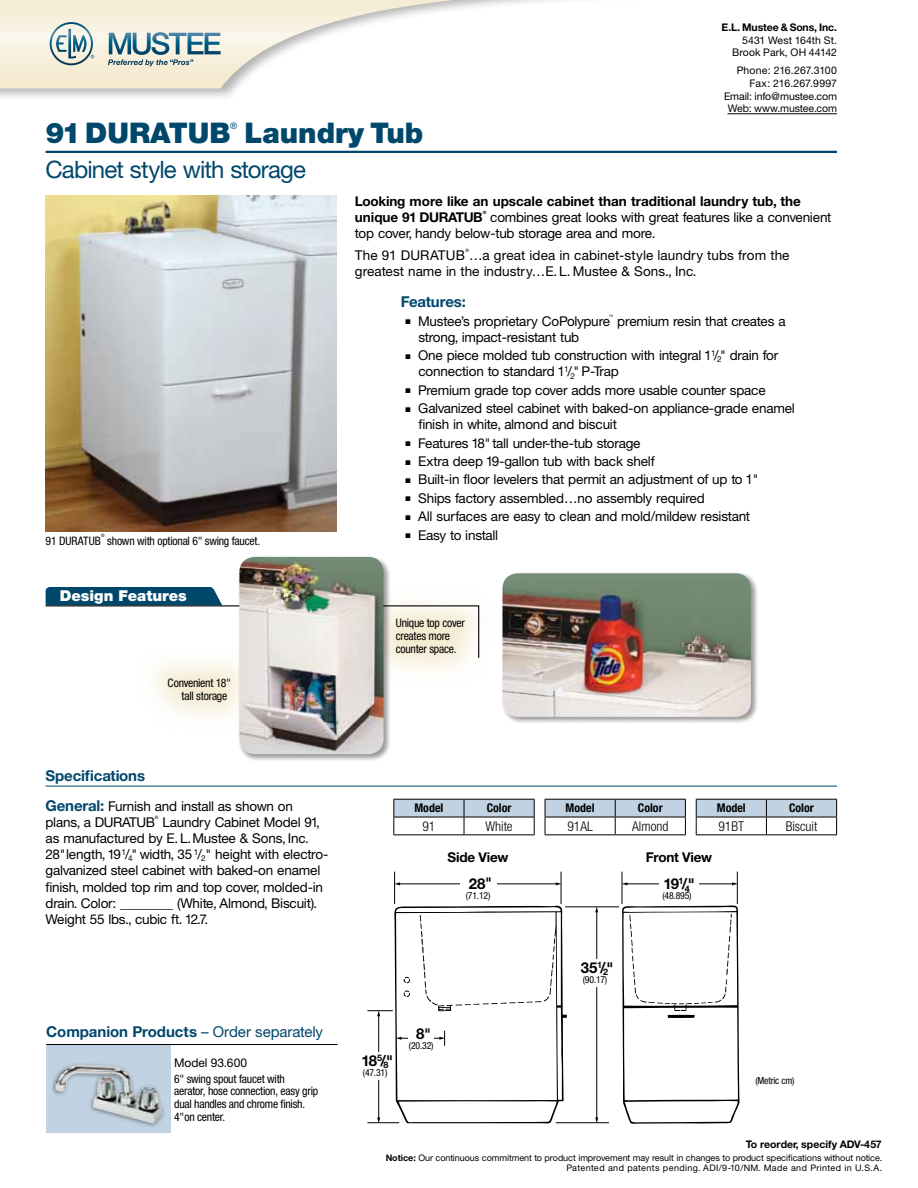
<style>
.page{position:relative;width:918px;height:1188px;background:#fff}
.page>*{position:absolute;margin:0;border:0;box-sizing:border-box;transform-origin:0 0}
.t1{font:900 28.5px "Helvetica Neue";color:#00476c}
.t2{font:24px "Helvetica Neue";letter-spacing:-.035em;color:#00476c}
.t3{font:700 15px "Helvetica Neue";letter-spacing:-.01em;color:#00476c}
.t4{font:700 15px "Helvetica Neue";color:#000}
.t5{font:900 15px "Helvetica Neue";color:#fff}
.t6{font:13.5px/16.2px "Helvetica Neue";letter-spacing:-.01em;color:#000}
.t7{font:700 13.5px/16.2px "Helvetica Neue";letter-spacing:-.005em;color:#000}
.t8{font:13.5px "Helvetica Neue";letter-spacing:.01em;color:#000}
.t9{font:300 condensed 13.5px "Helvetica Neue";color:#000}
.t10{font:700 condensed 12px "Helvetica Neue";color:#000}
.t11{font:12px "Helvetica Neue";letter-spacing:-.005em;color:#000}
.t12{font:condensed 11.7px/12.8px "Helvetica Neue";letter-spacing:-.02em;color:#000}
.t13{font:condensed 11.7px "Helvetica Neue";color:#000}
.t14{font:10.5px/12.6px "Helvetica Neue";letter-spacing:-.005em;color:#000;text-align:right}
.t15{font:700 10.5px "Helvetica Neue";letter-spacing:-.01em;color:#000}
.t16{font:condensed 9.75px "Helvetica Neue";letter-spacing:-.02em;color:#000}
.t17{font:9px/10.8px "Helvetica Neue";color:#000;text-align:right}
.t18{font:condensed 9px "Helvetica Neue";color:#00476c}
.t19{font:4.5px "Helvetica Neue";color:#000}
.t20{font:condensed 4.5px "Helvetica Neue";color:#000}
.t21{font:700 4.5px "Helvetica Neue";color:#000}
.s1{font-weight:700;font-size:15px;color:#00476c}
.s2{font-weight:400}
.s3{font-size:13.5px}
.s4{font-weight:700}
</style>
<div class="page">
<div style="left:0;top:0;width:918px;height:102px;background:#000;opacity:.3"></div>
<svg style="left:772px;top:0;width:146px;height:88px"></svg>
<svg style="left:0;top:0;width:772px;height:88px"></svg>
<svg style="left:50px;top:22px;width:44px;height:43px;background:#b4c5c4"></svg>
<svg style="left:108px;top:32px;width:113px;height:34px;background:#a6bbbd"></svg>
<hr style="left:728px;top:113px;width:109px;height:1px;background:#000">
<img style="left:46px;top:195px;width:291px;height:337px">
<hr style="left:46px;top:151px;width:791px;height:2px;background:#00476c">
<hr style="left:46px;top:786px;width:791px;height:1px;background:#00476c">
<svg style="left:393px;top:799px;width:444px;height:36px"></svg>
<hr style="left:393px;top:834px;width:71px;height:1px;background:#000">
<hr style="left:464px;top:834px;width:71px;height:1px;background:#000">
<hr style="left:545px;top:834px;width:70px;height:1px;background:#000">
<hr style="left:615px;top:834px;width:71px;height:1px;background:#000">
<hr style="left:696px;top:834px;width:70px;height:1px;background:#000">
<hr style="left:766px;top:834px;width:71px;height:1px;background:#000">
<svg style="left:622px;top:905px;width:118px;height:218px"></svg>
<hr style="left:394px;top:872px;width:1px;height:32px;background:#000">
<hr style="left:561px;top:872px;width:1px;height:32px;background:#000">
<hr style="left:399px;top:883px;width:158px;height:1px;background:#000">
<svg style="left:556px;top:882px;width:5px;height:3px"></svg>
<svg style="left:394px;top:882px;width:6px;height:3px"></svg>
<hr style="left:565px;top:906px;width:54px;height:1px;background:#000">
<hr style="left:556px;top:1122px;width:53px;height:1px;background:#000">
<hr style="left:596px;top:911px;width:1px;height:208px;background:#000">
<svg style="left:595px;top:1117px;width:3px;height:6px"></svg>
<svg style="left:595px;top:907px;width:3px;height:5px"></svg>
<svg style="left:367px;top:905px;width:200px;height:218px"></svg>
<hr style="left:622px;top:872px;width:1px;height:32px;background:#000">
<hr style="left:737px;top:872px;width:1px;height:32px;background:#000">
<hr style="left:626px;top:883px;width:107px;height:1px;background:#000">
<svg style="left:732px;top:882px;width:6px;height:3px"></svg>
<svg style="left:622px;top:882px;width:5px;height:3px"></svg>
<div style="left:460px;top:876px;width:36px;height:27px;background:#fff"></div>
<div style="left:408px;top:1026px;width:26px;height:27px;background:#fff"></div>
<div style="left:659px;top:876px;width:40px;height:28px;background:#fff"></div>
<div style="left:579px;top:959px;width:36px;height:28px;background:#fff"></div>
<div style="left:361px;top:1052px;width:33px;height:28px;background:#fff"></div>
<svg style="left:391px;top:659px;width:75px;height:12px"></svg>
<svg style="left:154px;top:661px;width:84px;height:56px"></svg>
<svg style="left:45px;top:587px;width:435px;height:72px"></svg>
<div style="left:238px;top:555px;width:153px;height:207px;background:#000;opacity:.4"></div>
<img style="left:239px;top:557px;width:145px;height:197px">
<div style="left:501px;top:572px;width:257px;height:152px;background:#000;opacity:.4"></div>
<img style="left:502px;top:573px;width:249px;height:144px">
<div style="left:46px;top:1045px;width:125px;height:88px;background:#c1d3e2"></div>
<hr style="left:46px;top:1044px;width:125px;height:1px;background:#000">
<hr style="left:171px;top:1044px;width:167px;height:1px;background:#000">
<div style="left:53px;top:1062px;width:112px;height:65px;background:#000;opacity:.4"></div>
<img style="left:55px;top:1065px;width:107px;height:59px">
<p class="t15" style="left:722px;top:21px;width:117px">E.L. Mustee &amp; Sons, Inc.</p>
<p class="t14" style="left:732px;top:34px;width:106px">5431 West 164th St.<br>Brook Park, OH 44142</p>
<p class="t14" style="left:724px;top:64px;width:114px">Phone: 216.267.3100<br>Fax: 216.267.9997<br>Email: info@mustee.com<br>Web: www.mustee.com</p>
<h1 class="t1" style="left:46px;top:116px;width:186px">91 DURATUB</h1>
<p class="t18" style="left:230px;top:121px;width:9px">®</p>
<h1 class="t1" style="left:244px;top:116px;width:181px">Laundry Tub</h1>
<h2 class="t2" style="left:46px;top:155px;width:262px">Cabinet style with storage</h2>
<p class="t7" style="left:355px;top:192px;width:447px">Looking more like an upscale cabinet than traditional laundry tub, the unique 91 DURATUB</p>
<p class="t21" style="left:483px;top:210px;width:5px">®</p>
<p class="t6" style="left:355px;top:209px;width:478px;text-indent:135px">combines great looks with great features like a convenient top cover, handy below-tub storage area and more.</p>
<p class="t8" style="left:355px;top:247px;width:436px">The 91 DURATUB …a great idea in cabinet-style laundry tubs from the</p>
<p class="t19" style="left:465px;top:248px;width:5px">®</p>
<p class="t6" style="left:355px;top:263px;width:343px">greatest name in the industry…E.L. Mustee &amp; Sons., Inc.</p>
<p class="t20" style="left:101px;top:533px;width:5px">®</p>
<p class="t12" style="left:107px;top:534px;width:154px">shown with optional 6" swing faucet.</p>
<p class="t13" style="left:46px;top:534px;width:57px">91 DURATUB</p>
<p class="t5" style="left:60px;top:587px;width:128px">Design Features</p>
<p class="t12" style="left:182px;top:676px;width:51px;text-indent:-14px">Convenient 18" tall storage</p>
<p class="t3" style="left:46px;top:766px;width:101px">Specifications</p>
<p class="t6" style="left:46px;top:797px;width:249px"><span class="s1">General:</span> Furnish and install as shown on plans, a DURATUB</p>
<p class="t19" style="left:155px;top:815px;width:5px">®</p>
<p class="t6" style="left:46px;top:814px;width:284px;text-indent:117px">Laundry Cabinet Model 91, as manufactured by E. L.Mustee &amp; Sons, Inc.<br>28"length, 19<sup>1</sup>/<sub>4</sub>" width, 35 <sup>1</sup>/<sub>2</sub>" height with electro&shy;galvanized steel cabinet with baked-on enamel finish, molded top rim and top cover, molded-in drain. Color: ________ (White, Almond, Biscuit).<br>Weight 55 lbs., cubic ft. 12.7.</p>
<p class="t3" style="left:46px;top:1022px;width:278px">Companion Products <span class="s2">– Order separately</span></p>
<p class="t11" style="left:174px;top:1055px;width:74px">Model 93.600</p>
<p class="t12" style="left:174px;top:1072px;width:145px">6" swing spout faucet with aerator, hose connection, easy grip dual handles and chrome finish.<br>4"on center.</p>
<p class="t3" style="left:401px;top:293px;width:67px">Features:</p>
<p class="t6" style="left:406px;top:313px;width:206px">■ Mustee’s proprietary CoPolypure</p>
<p class="t19" style="left:609px;top:314px;width:6px">™</p>
<p class="t6" style="left:617px;top:313px;width:170px">premium resin that creates a</p>
<p class="t6" style="left:419px;top:329px;width:162px">strong, impact-resistant tub</p>
<p class="t6" style="left:418px;top:347px;width:361px;text-indent:-13px">■ One piece molded tub construction with integral 1<sup>1</sup>/<sub>2</sub>" drain for connection to standard 1<sup>1</sup>/<sub>2</sub>" P-Trap</p>
<p class="t6" style="left:406px;top:382px;width:362px">■ Premium grade top cover adds more usable counter space</p>
<p class="t6" style="left:418px;top:400px;width:378px;text-indent:-13px">■ Galvanized steel cabinet with baked-on appliance-grade enamel finish in white, almond and biscuit</p>
<p class="t6" style="left:406px;top:435px;width:237px">■ Features 18" tall under-the-tub storage</p>
<p class="t6" style="left:406px;top:453px;width:251px">■ Extra deep 19-gallon tub with back shelf</p>
<p class="t6" style="left:406px;top:471px;width:355px">■ Built-in floor levelers that permit an adjustment of up to 1"</p>
<p class="t6" style="left:406px;top:490px;width:301px">■ Ships factory assembled…no assembly required</p>
<p class="t6" style="left:406px;top:508px;width:346px">■ All surfaces are easy to clean and mold/mildew resistant</p>
<p class="t6" style="left:406px;top:526px;width:94px">■ Easy to install</p>
<p class="t12" style="left:396px;top:617px;width:71px">Unique top cover creates more counter space.</p>
<p class="t10" style="left:414px;top:801px;width:31px">Model</p>
<p class="t10" style="left:487px;top:801px;width:26px">Color</p>
<p class="t10" style="left:566px;top:801px;width:31px">Model</p>
<p class="t10" style="left:638px;top:801px;width:26px">Color</p>
<p class="t10" style="left:717px;top:801px;width:31px">Model</p>
<p class="t10" style="left:789px;top:801px;width:26px">Color</p>
<p class="t9" style="left:422px;top:818px;width:14px">91</p>
<p class="t9" style="left:486px;top:818px;width:29px">White</p>
<p class="t9" style="left:567px;top:818px;width:27px">91AL</p>
<p class="t9" style="left:632px;top:818px;width:38px">Almond</p>
<p class="t9" style="left:718px;top:818px;width:27px">91BT</p>
<p class="t9" style="left:786px;top:818px;width:33px">Biscuit</p>
<p class="t7" style="left:448px;top:849px;width:63px">Side View</p>
<p class="t7" style="left:646px;top:849px;width:68px">Front View</p>
<p class="t4" style="left:469px;top:874px;width:25px">28<span class="s3">"</span></p>
<p class="t16" style="left:466px;top:890px;width:26px">(71.12)</p>
<p class="t4" style="left:663px;top:875px;width:33px">19<sup>1</sup>/<sub>4</sub>"</p>
<p class="t16" style="left:662px;top:890px;width:31px">(48.895)</p>
<p class="t4" style="left:361px;top:1051px;width:33px">18 <sup>5</sup>/<sub>8</sub>"</p>
<p class="t16" style="left:363px;top:1067px;width:26px">(47.31)</p>
<p class="t4" style="left:416px;top:1024px;width:16px">8<span class="s3">"</span></p>
<p class="t16" style="left:409px;top:1040px;width:26px">(20.32)</p>
<p class="t4" style="left:581px;top:958px;width:34px">3 5<sup>1</sup>/<sub>2</sub>"</p>
<p class="t16" style="left:583px;top:974px;width:26px">(90.17)</p>
<p class="t16" style="left:755px;top:1075px;width:41px">(Metric cm)</p>
<p class="t15" style="left:746px;top:1137px;width:137px">To reorder, specify ADV-457</p>
<p class="t17" style="left:386px;top:1152px;width:498px"><span class="s4">Notice:</span> Our continuous commitment to product improvement may result in changes to product specifications without notice.<br>Patented and patents pending. ADI/9-10/NM. Made and Printed in U.S.A.</p>
</div>
